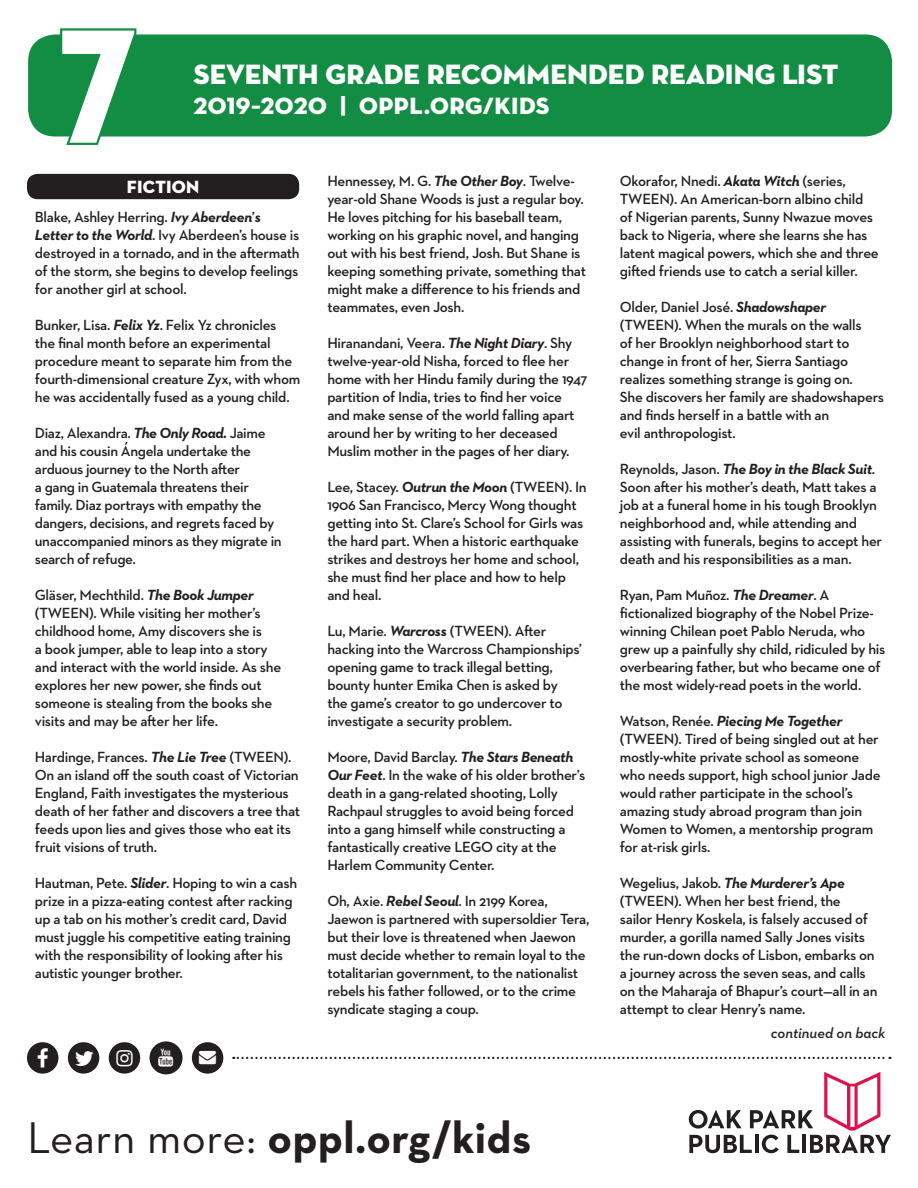
<style>
.page{position:relative;width:918px;height:1188px;background:#fff}
.page>*{position:absolute;margin:0;border:0;box-sizing:border-box;transform-origin:0 0}
.t1{font:165px "Neutraface Condensed Titling";color:#fff}
.List_Paragraph{font:700 45.3px "Neutraface Text";letter-spacing:.01em;color:#231f20}
.List_Paragraph-2{font:28.5px "Neutraface Display Titling";letter-spacing:.005em;color:#fff}
.List_Paragraph-3{font:24px "Neutraface Display Titling";letter-spacing:.015em;color:#fff}
.List_Paragraph-4{font:18px "Neutraface Display Titling";letter-spacing:.01em;color:#fff}
.List_Paragraph-5{font:600 15px/18px "Neutraface 2 Text";letter-spacing:-.02em;color:#231f20}
.List_Paragraph-6{font:italic 600 15px "Neutraface 2 Text";color:#231f20}
.s1{font-weight:700;font-style:italic}
.s2{font-weight:400}
</style>
<div class="page">
<div style="left:28px;top:34px;width:864px;height:103px;background:#148d44;border-radius:27px"></div>
<svg style="left:689px;top:1072px;width:202px;height:81px"></svg>
<div style="left:27px;top:174px;width:272px;height:25px;background:#231f20;border-radius:10px"></div>
<svg style="left:58px;top:28px;width:81px;height:117px"></svg>
<svg style="left:233px;top:1057px;width:658px;height:2px"></svg>
<div style="left:150px;top:1042px;width:32px;height:32px;background:#231f20;border-radius:50%"></div>
<div style="left:150px;top:1041px;width:33px;height:33px;border:2px solid #231f20;border-radius:50%"></div>
<div style="left:69px;top:1043px;width:29px;height:30px;background:#231f20;border-radius:50%"></div>
<div style="left:68px;top:1042px;width:31px;height:32px;border:2px solid #231f20;border-radius:50%"></div>
<div style="left:28px;top:1043px;width:30px;height:30px;background:#231f20;border-radius:50%"></div>
<div style="left:27px;top:1042px;width:31px;height:32px;border:2px solid #231f20;border-radius:50%"></div>
<div style="left:110px;top:1043px;width:29px;height:30px;background:#231f20;border-radius:50%"></div>
<div style="left:109px;top:1042px;width:31px;height:32px;border:2px solid #231f20;border-radius:50%"></div>
<div style="left:193px;top:1043px;width:29px;height:30px;background:#231f20;border-radius:50%"></div>
<div style="left:192px;top:1042px;width:31px;height:32px;border:2px solid #231f20;border-radius:50%"></div>
<p class="t1" style="left:59px;top:-7px;width:78px">7</p>
<p class="List_Paragraph-2" style="left:193px;top:57px;width:646px">SEVENTH GRADE RECOMMENDED READING LIST</p>
<p class="List_Paragraph-3" style="left:194px;top:91px;width:357px">2019–2020 | OPPL.ORG/KIDS</p>
<p class="List_Paragraph-4" style="left:127px;top:176px;width:74px">FICTION</p>
<p class="List_Paragraph-5" style="left:35px;top:207px;width:266px">Blake, Ashley Herring. <span class="s1">Ivy Aberdeen</span>’<span class="s1">s Letter to the World</span>. Ivy Aberdeen’s house is destroyed in a tornado, and in the aftermath of the storm, she begins to develop feelings for another girl at school.</p>
<p class="List_Paragraph-5" style="left:35px;top:315px;width:267px">Bunker, Lisa. <span class="s1">Felix Yz</span>. Felix Yz chronicles the final month before an experimental procedure meant to separate him from the fourth-dimensional creature Zyx, with whom he was accidentally fused as a young child.</p>
<p class="List_Paragraph-5" style="left:35px;top:423px;width:248px">Diaz, Alexandra. <span class="s1">The Only Road.</span> Jaime and his cousin Ángela undertake the arduous journey to the North after<br>a gang in Guatemala threatens their family. Diaz portrays with empathy the dangers, decisions, and regrets faced by unaccompanied minors as they migrate in search of refuge.</p>
<p class="List_Paragraph-5" style="left:35px;top:585px;width:248px">Gläser, Mechthild. <span class="s1">The Book Jumper </span>(TWEEN). While visiting her mother’s childhood home, Amy discovers she is<br>a book jumper, able to leap into a story and interact with the world inside. As she explores her new power, she finds out someone is stealing from the books she visits and may be after her life.</p>
<p class="List_Paragraph-5" style="left:35px;top:747px;width:267px">Hardinge, Frances. <span class="s1">The Lie Tree</span> (TWEEN).<br>On an island off the south coast of Victorian England, Faith investigates the mysterious death of her father and discovers a tree that feeds upon lies and gives those who eat its fruit visions of truth.</p>
<p class="List_Paragraph-5" style="left:35px;top:873px;width:264px">Hautman, Pete. <span class="s1">Slider</span>. Hoping to win a cash prize in a pizza-eating contest after racking up a tab on his mother’s credit card, David must juggle his competitive eating training with the responsibility of looking after his autistic younger brother.</p>
<p class="List_Paragraph-5" style="left:327px;top:171px;width:260px">Hennessey, M. G. <span class="s1">The Other Boy</span>. Twelve&shy;year-old Shane Woods is just a regular boy.<br>He loves pitching for his baseball team, working on his graphic novel, and hanging out with his best friend, Josh. But Shane is keeping something private, something that might make a difference to his friends and teammates, even Josh.</p>
<p class="List_Paragraph-5" style="left:327px;top:333px;width:262px">Hiranandani, Veera. <span class="s1">The Night Diary</span>. Shy twelve-year-old Nisha, forced to flee her home with her Hindu family during the 1947 partition of India, tries to find her voice and make sense of the world falling apart around her by writing to her deceased Muslim mother in the pages of her diary.</p>
<p class="List_Paragraph-5" style="left:327px;top:477px;width:261px">Lee, Stacey. <span class="s1">Outrun the Moon</span> (TWEEN). In 1906 San Francisco, Mercy Wong thought getting into St. Clare’s School for Girls was the hard part. When a historic earthquake strikes and destroys her home and school, she must find her place and how to help</p>
<p class="List_Paragraph-5" style="left:327px;top:585px;width:56px">and heal.</p>
<p class="List_Paragraph-5" style="left:327px;top:621px;width:256px">Lu, Marie. <span class="s1">Warcross</span> (TWEEN). After hacking into the Warcross Championships’ opening game to track illegal betting, bounty hunter Emika Chen is asked by<br>the game’s creator to go undercover to investigate a security problem.</p>
<p class="List_Paragraph-5" style="left:327px;top:747px;width:259px">Moore, David Barclay. <span class="s1">The Stars Beneath Our Feet</span>. In the wake of his older brother’s death in a gang-related shooting, Lolly Rachpaul struggles to avoid being forced into a gang himself while constructing a fantastically creative LEGO city at the Harlem Community Center.</p>
<p class="List_Paragraph-5" style="left:327px;top:891px;width:264px">Oh, Axie. <span class="s1">Rebel Seoul</span>. In 2199 Korea, Jaewon is partnered with supersoldier Tera, but their love is threatened when Jaewon must decide whether to remain loyal to the totalitarian government, to the nationalist rebels his father followed, or to the crime syndicate staging a coup.</p>
<p class="List_Paragraph-5" style="left:620px;top:171px;width:260px">Okorafor, Nnedi. <span class="s1">Akata Witch</span> (series, TWEEN). An American-born albino child of Nigerian parents, Sunny Nwazue moves back to Nigeria, where she learns she has latent magical powers, which she and three gifted friends use to catch a serial killer.</p>
<p class="List_Paragraph-5" style="left:620px;top:297px;width:243px">Older, Daniel José. <span class="s1">Shadowshaper </span>(TWEEN). When the murals on the walls</p>
<p class="List_Paragraph-5" style="left:620px;top:333px;width:235px">of her Brooklyn neighborhood start to change in front of her, Sierra Santiago realizes something strange is going on.</p>
<p class="List_Paragraph-5" style="left:620px;top:387px;width:266px">She discovers her family are shadowshapers and finds herself in a battle with an</p>
<p class="List_Paragraph-5" style="left:620px;top:423px;width:117px">evil anthropologist.</p>
<p class="List_Paragraph-5" style="left:620px;top:459px;width:264px">Reynolds, Jason. <span class="s1">The Boy in the Black Suit</span>.<br>Soon after his mother’s death, Matt takes a job at a funeral home in his tough Brooklyn neighborhood and, while attending and assisting with funerals, begins to accept her death and his responsibilities as a man.</p>
<p class="List_Paragraph-5" style="left:620px;top:585px;width:267px">Ryan, Pam Muñoz. <span class="s1">The Dreamer</span>. A fictionalized biography of the Nobel Prize&shy;winning Chilean poet Pablo Neruda, who grew up a painfully shy child, ridiculed by his overbearing father, but who became one of the most widely-read poets in the world.</p>
<p class="List_Paragraph-5" style="left:620px;top:711px;width:262px">Watson, Renée. <span class="s1">Piecing Me Together </span>(TWEEN). Tired of being singled out at her mostly-white private school as someone who needs support, high school junior Jade would rather participate in the school’s amazing study abroad program than join Women to Women, a mentorship program for at-risk girls.</p>
<p class="List_Paragraph-5" style="left:620px;top:873px;width:259px">Wegelius, Jakob. <span class="s1">The Murderer’s Ape </span>(TWEEN). When her best friend, the<br>sailor Henry Koskela, is falsely accused of murder, a gorilla named Sally Jones visits the run-down docks of Lisbon, embarks on a journey across the seven seas, and calls on the Maharaja of Bhapur’s court—all in an attempt to clear Henry’s name.</p>
<p class="List_Paragraph-6" style="left:771px;top:1023px;width:116px">continued on back</p>
<p class="List_Paragraph" style="left:27px;top:1108px;width:506px"><span class="s2">Learn more:</span> oppl.org/kids</p>
</div>
